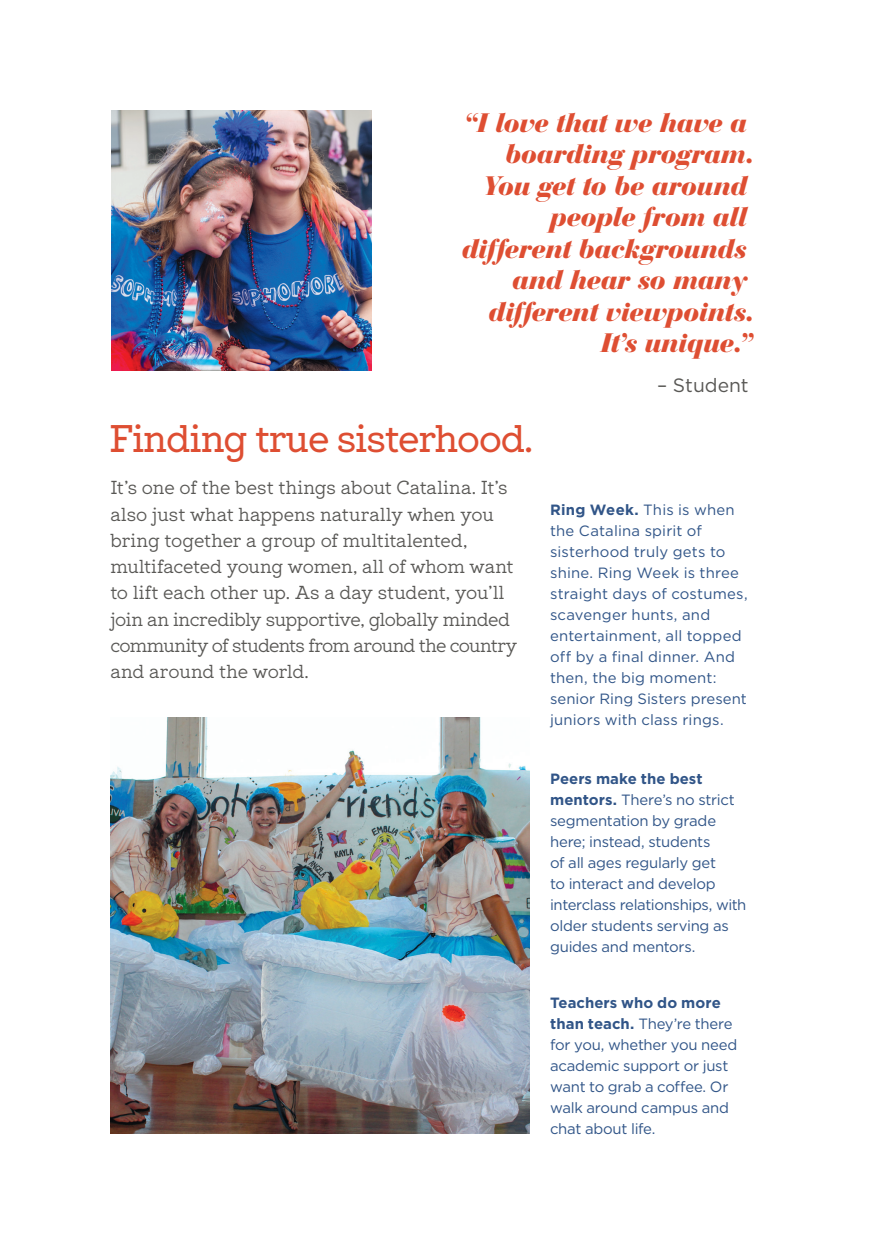
<style>
.page{position:relative;width:875px;height:1260px;background:#fff}
.page>*{position:absolute;margin:0;border:0;box-sizing:border-box;transform-origin:0 0}
.t1{font:500 38.5px "Locke";letter-spacing:-.025em;color:#de4e32}
.t2{font:italic 900 28px/31.5px "Bauer Bodoni BT";color:#de4e32;text-align:right}
.t3{font:19.25px "Gotham HTF";color:#595855}
.t4{font:18.9px/26.2px "Locke";letter-spacing:-.01em;color:#595855}
.t5{font:14.88px/21px "Gotham HTF";letter-spacing:-.01em;color:#315588}
.t6{font:14.88px/21px "Gotham HTF";letter-spacing:.01em;color:#315588}
.s1{font-weight:700}
</style>
<div class="page">
<img style="left:111px;top:717px;width:417px;height:416px">
<img style="left:111px;top:110px;width:260px;height:261px">
<p class="t2" style="left:462px;top:107px;width:293px">“I love that we have a boarding program.<br>You get to be around people from all different backgrounds and hear so many different viewpoints.<br>It’s unique.”</p>
<p class="t3" style="left:656px;top:375px;width:93px">– Student</p>
<p class="t1" style="left:109px;top:414px;width:425px">Finding true sisterhood.</p>
<p class="t4" style="left:110px;top:475px;width:408px">It’s one of the best things about Catalina. It’s also just what happens naturally when you bring together a group of multitalented, multifaceted young women, all of whom want to lift each other up. As a day student, you’ll join an incredibly supportive, globally minded community of students from around the country and around the world.</p>
<p class="t6" style="left:550px;top:499px;width:199px"><span class="s1">Ring Week.</span> This is when the Catalina spirit of sisterhood truly gets to shine. Ring Week is three straight days of costumes, scavenger hunts, and entertainment, all topped off by a final dinner. And then, the big moment: senior Ring Sisters present juniors with class rings.</p>
<p class="t5" style="left:550px;top:768px;width:198px"><span class="s1">Peers make the best mentors.</span> There’s no strict segmentation by grade here; instead, students<br>of all ages regularly get<br>to interact and develop interclass relationships, with older students serving as guides and mentors.</p>
<p class="t5" style="left:550px;top:992px;width:189px"><span class="s1">Teachers who do more than teach.</span> They’re there for you, whether you need academic support or just want to grab a coffee. Or walk around campus and chat about life.</p>
</div>
